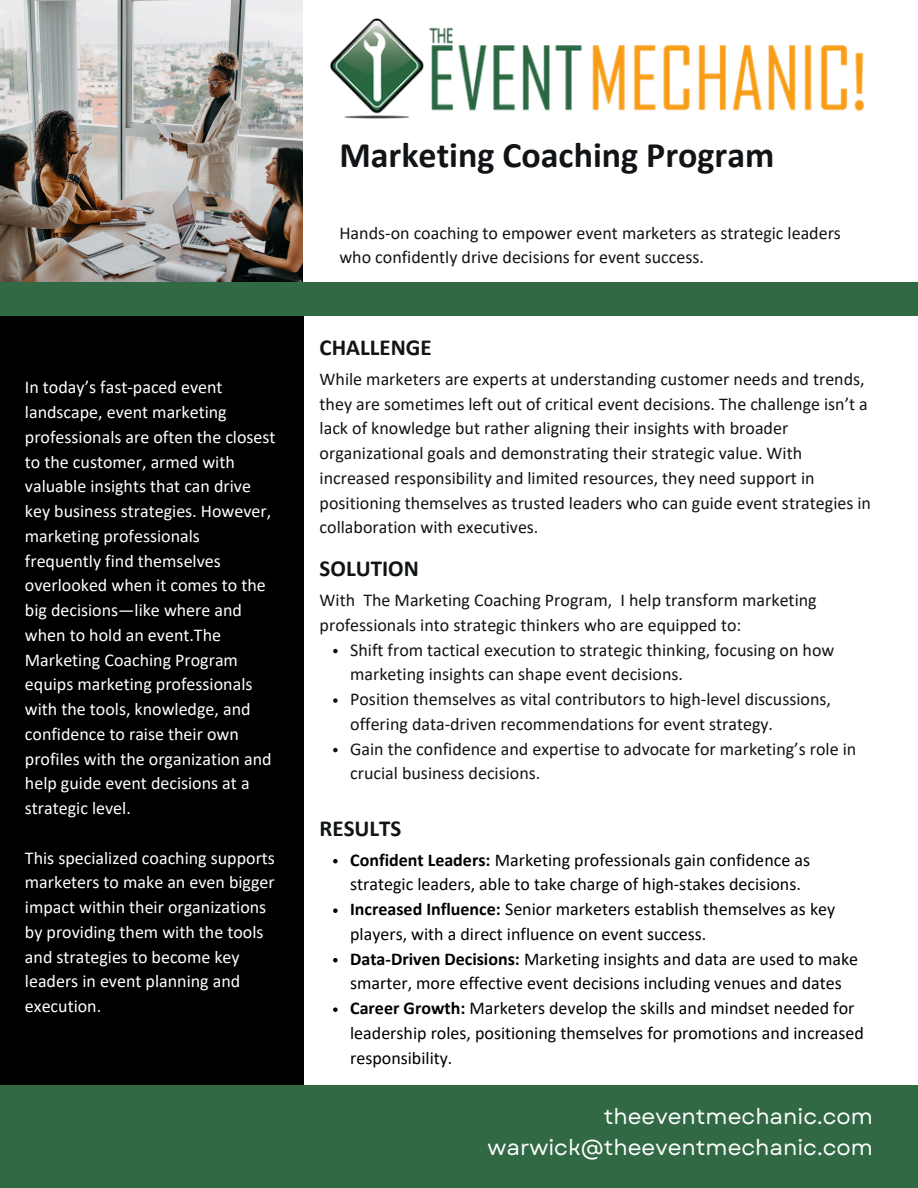
<style>
.page{position:relative;width:918px;height:1188px;background:#fff}
.page>*{position:absolute;margin:0;border:0;box-sizing:border-box;transform-origin:0 0}
.t1{font:700 36px "Calibri";color:#111417}
.t2{font:700 22.95px "Calibri";color:#111417}
.t3{font:21.75px/30.3px "Garet";color:#fdfdfd;text-align:right}
.t4{font:18px/24.8px "Calibri";color:#111417}
.t5{font:18px/24.8px "Calibri";color:#fefefe}
.t6{font:18px/24.8px "Calibri";color:#000}
.s1{font-weight:700}
</style>
<div class="page">
<img style="left:0;top:0;width:303px;height:283px">
<div style="left:0;top:316px;width:303px;height:769px;background:#000"></div>
<div style="left:0;top:283px;width:918px;height:33px;background:#316944"></div>
<div style="left:0;top:1085px;width:918px;height:103px;background:#316944"></div>
<svg style="left:333px;top:649px;width:5px;height:4px"></svg>
<svg style="left:333px;top:698px;width:5px;height:5px"></svg>
<svg style="left:333px;top:748px;width:5px;height:4px"></svg>
<svg style="left:333px;top:859px;width:5px;height:4px"></svg>
<svg style="left:333px;top:908px;width:5px;height:5px"></svg>
<svg style="left:333px;top:958px;width:5px;height:4px"></svg>
<svg style="left:333px;top:1007px;width:5px;height:5px"></svg>
<img style="left:330px;top:18px;width:534px;height:101px">
<h1 class="t5" style="left:25px;top:377px;width:252px">In today’s fast-paced event landscape, event marketing professionals are often the closest to the customer, armed with valuable insights that can drive key business strategies. However, marketing professionals frequently find themselves overlooked when it comes to the big decisions—like where and when to hold an event.The<br>Marketing Coaching Program equips marketing professionals with the tools, knowledge, and confidence to raise their own profiles with the organization and help guide event decisions at a strategic level.</h1>
<p class="t5" style="left:25px;top:847px;width:252px">This specialized coaching supports marketers to make an even bigger impact within their organizations by providing them with the tools and strategies to become key leaders in event planning and execution.</p>
<p class="t1" style="left:339px;top:140px;width:437px">Marketing Coaching Program</p>
<p class="t4" style="left:339px;top:222px;width:503px">Hands-on coaching to empower event marketers as strategic leaders who confidently drive decisions for event success.</p>
<p class="t2" style="left:320px;top:338px;width:114px">CHALLENGE</p>
<h2 class="t4" style="left:320px;top:368px;width:553px">While marketers are experts at understanding customer needs and trends, they are sometimes left out of critical event decisions. The challenge isn’t a lack of knowledge but rather aligning their insights with broader organizational goals and demonstrating their strategic value. With increased responsibility and limited resources, they need support in positioning themselves as trusted leaders who can guide event strategies in collaboration with executives.</h2>
<p class="t2" style="left:320px;top:559px;width:101px">SOLUTION</p>
<h2 class="t4" style="left:320px;top:589px;width:499px">With The Marketing Coaching Program, I help transform marketing professionals into strategic thinkers who are equipped to:</h2>
<p class="t4" style="left:350px;top:639px;width:486px">Shift from tactical execution to strategic thinking, focusing on how marketing insights can shape event decisions.</p>
<p class="t4" style="left:350px;top:688px;width:482px">Position themselves as vital contributors to high-level discussions, offering data-driven recommendations for event strategy.</p>
<p class="t4" style="left:350px;top:738px;width:508px">Gain the confidence and expertise to advocate for marketing’s role in crucial business decisions.</p>
<h2 class="t2" style="left:320px;top:819px;width:83px">RESULTS</h2>
<p class="t6" style="left:350px;top:849px;width:461px"><span class="s1">Confident Leaders:</span> Marketing professionals gain confidence as strategic leaders, able to take charge of high-stakes decisions.</p>
<p class="t6" style="left:350px;top:898px;width:487px"><span class="s1">Increased Influence:</span> Senior marketers establish themselves as key players, with a direct influence on event success.</p>
<p class="t6" style="left:350px;top:948px;width:509px"><span class="s1">Data-Driven Decisions:</span> Marketing insights and data are used to make smarter, more effective event decisions including venues and dates</p>
<p class="t6" style="left:350px;top:997px;width:515px"><span class="s1">Career Growth:</span> Marketers develop the skills and mindset needed for leadership roles, positioning themselves for promotions and increased responsibility.</p>
<p class="t3" style="left:488px;top:1102px;width:387px">theeventmechanic.com warwick@theeventmechanic.com</p>
</div>
